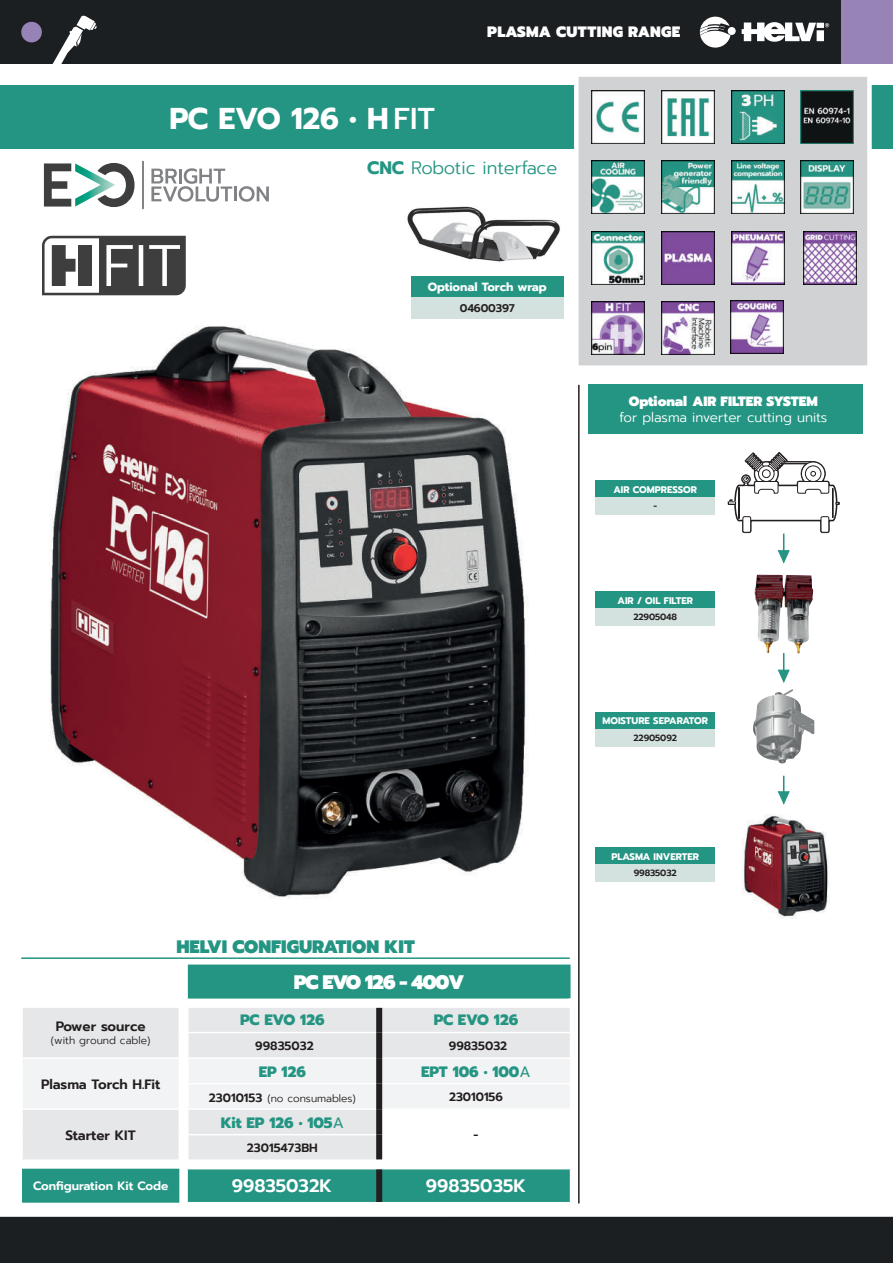
<style>
.page{position:relative;width:893px;height:1263px;background:#fff}
.page>*{position:absolute;margin:0;border:0;box-sizing:border-box;transform-origin:0 0}
.t1{font:700 30px "Prompt";letter-spacing:-.005em;color:#fff}
.t2{font:900 19.5px "Prompt";letter-spacing:-.05em;color:#fff}
.t3{font:900 18px "Prompt";color:#259583}
.t4{font:300 18px "Prompt";color:#259583}
.t5{font:600 18px "Prompt";color:#fff}
.t6{font:800 15px "Prompt";color:#259583}
.t7{font:900 15px "Prompt";letter-spacing:.02em;color:#fff}
.t8{font:600 13.5px "Prompt";color:#231f20}
.t9{font:300 13.5px "Prompt";color:#fff}
.t10{font:900 13.5px "Prompt";color:#fff}
.t11{font:600 12px "Prompt";color:#231f20}
.t12{font:600 12px "Prompt";color:#fff}
.t13{font:700 11.85px "Prompt";color:#fff}
.t14{font:600 11.1px "Prompt";letter-spacing:-.015em;color:#231f20}
.t15{font:300 10.5px "Prompt";color:#231f20}
.t16{font:700 9.6px "Prompt";color:#fff}
.t17{font:600 9px "Prompt";letter-spacing:-.015em;color:#231f20}
.s1{font-weight:500}
.s2{font-weight:700}
.s3{font-weight:400}
.s4{font-weight:600;font-size:12px}
</style>
<div class="page">
<div style="left:0;top:1217px;width:893px;height:46px;background:#1b1f22"></div>
<div style="left:0;top:0;width:842px;height:64px;background:#1b1f22"></div>
<div style="left:21px;top:22px;width:21px;height:20px;background:#9783b6;border-radius:50%"></div>
<div style="left:842px;top:0;width:51px;height:64px;background:#9783b6"></div>
<svg style="left:700px;top:16px;width:36px;height:32px"></svg>
<svg style="left:742px;top:22px;width:87px;height:20px"></svg>
<hr style="left:578px;top:385px;width:2px;height:818px;background:#231f20">
<div style="left:0;top:85px;width:893px;height:64px;background:#259583"></div>
<svg style="left:52px;top:16px;width:45px;height:48px"></svg>
<div style="left:574px;top:72px;width:298px;height:298px;background:#d1d2d4;border:4px solid #fff"></div>
<hr style="left:21px;top:957px;width:549px;height:2px;background:#259583">
<svg style="left:22px;top:964px;width:549px;height:239px;fill:#259583"></svg>
<div style="left:568px;top:998px;width:6px;height:8px;background:#fff"></div>
<svg style="left:22px;top:1006px;width:549px;height:155px"></svg>
<hr style="left:188px;top:1159px;width:191px;height:2px;background:#fff">
<hr style="left:379px;top:1159px;width:192px;height:2px;background:#fff">
<hr style="left:188px;top:1168px;width:191px;height:1px;background:#fff">
<hr style="left:379px;top:1168px;width:192px;height:1px;background:#fff">
<hr style="left:570px;top:1169px;width:1px;height:33px;background:#fff">
<hr style="left:188px;top:1202px;width:191px;height:1px;background:#fff">
<hr style="left:379px;top:1202px;width:192px;height:1px;background:#fff">
<div style="left:376px;top:1008px;width:6px;height:24px;background:#231f20"></div>
<div style="left:376px;top:1032px;width:6px;height:26px;background:#231f20"></div>
<div style="left:376px;top:1058px;width:6px;height:26px;background:#231f20"></div>
<div style="left:376px;top:1084px;width:6px;height:25px;background:#231f20"></div>
<div style="left:376px;top:1109px;width:6px;height:26px;background:#231f20"></div>
<div style="left:376px;top:1135px;width:6px;height:24px;background:#231f20"></div>
<div style="left:376px;top:1169px;width:6px;height:33px;background:#231f20"></div>
<img style="left:592px;top:91px;width:53px;height:53px">
<img style="left:661px;top:161px;width:54px;height:53px">
<img style="left:803px;top:231px;width:53px;height:53px">
<img style="left:661px;top:91px;width:54px;height:53px">
<img style="left:731px;top:91px;width:53px;height:53px">
<img style="left:731px;top:161px;width:53px;height:53px">
<img style="left:661px;top:231px;width:54px;height:53px">
<img style="left:592px;top:231px;width:53px;height:53px">
<img style="left:592px;top:302px;width:53px;height:53px">
<img style="left:661px;top:302px;width:54px;height:53px">
<img style="left:801px;top:161px;width:53px;height:53px">
<img style="left:731px;top:231px;width:53px;height:53px">
<img style="left:592px;top:161px;width:53px;height:53px">
<img style="left:49px;top:326px;width:480px;height:573px">
<img style="left:742px;top:815px;width:87px;height:104px">
<hr style="left:142px;top:161px;width:2px;height:48px;background:#3e3e3f">
<svg style="left:151px;top:168px;width:81px;height:34px"></svg>
<hr style="left:234px;top:186px;width:3px;height:15px;background:#808285">
<svg style="left:239px;top:186px;width:30px;height:16px"></svg>
<svg style="left:44px;top:163px;width:91px;height:44px"></svg>
<div style="left:596px;top:481px;width:119px;height:17px;background:#259583"></div>
<div style="left:596px;top:498px;width:119px;height:17px;background:#d3e2de"></div>
<div style="left:596px;top:592px;width:119px;height:17px;background:#259583"></div>
<div style="left:596px;top:609px;width:119px;height:17px;background:#d3e2de"></div>
<div style="left:596px;top:712px;width:119px;height:17px;background:#259583"></div>
<div style="left:596px;top:729px;width:119px;height:17px;background:#d3e2de"></div>
<div style="left:596px;top:847px;width:119px;height:17px;background:#259583"></div>
<div style="left:596px;top:864px;width:119px;height:17px;background:#d3e2de"></div>
<div style="left:588px;top:385px;width:275px;height:49px;background:#259583"></div>
<svg style="left:727px;top:452px;width:113px;height:112px"></svg>
<svg style="left:777px;top:654px;width:13px;height:29px"></svg>
<svg style="left:777px;top:776px;width:13px;height:29px"></svg>
<img style="left:754px;top:575px;width:55px;height:79px">
<img style="left:753px;top:689px;width:61px;height:74px">
<div style="left:411px;top:276px;width:153px;height:21px;background:#259583"></div>
<div style="left:411px;top:297px;width:153px;height:22px;background:#d3e2de"></div>
<img style="left:407px;top:206px;width:153px;height:56px">
<svg style="left:42px;top:236px;width:144px;height:59px"></svg>
<div style="left:78px;top:245px;width:14px;height:41px;background:#3e3e3f"></div>
<img style="left:730px;top:301px;width:54px;height:53px">
<img style="left:801px;top:90px;width:53px;height:54px">
<h1 class="t1" style="left:169px;top:96px;width:267px">PC EVO 126 • H <span class="s1">FIT</span></h1>
<h3 class="t7" style="left:487px;top:20px;width:195px">PLASMA CUTTING RANGE</h3>
<h3 class="t4" style="left:367px;top:156px;width:192px"><span class="s2">CNC</span> Robotic interface</h3>
<p class="t13" style="left:428px;top:278px;width:121px">Optional Torch wrap</p>
<p class="t14" style="left:460px;top:300px;width:56px">04600397</p>
<h3 class="t8" style="left:56px;top:1017px;width:91px">Power source</h3>
<p class="t15" style="left:51px;top:1033px;width:101px">(with ground cable)</p>
<h3 class="t8" style="left:41px;top:1074px;width:121px">Plasma Torch H.Fit</h3>
<h3 class="t8" style="left:66px;top:1125px;width:72px">Starter KIT</h3>
<h3 class="t3" style="left:176px;top:933px;width:240px">HELVI CONFIGURATION KIT</h3>
<h2 class="t2" style="left:294px;top:967px;width:172px">PC EVO 126 - 400V</h2>
<h3 class="t6" style="left:240px;top:1009px;width:86px">PC EVO 126</h3>
<h3 class="t6" style="left:434px;top:1009px;width:86px">PC EVO 126</h3>
<p class="t11" style="left:255px;top:1037px;width:60px">99835032</p>
<p class="t11" style="left:449px;top:1037px;width:60px">99835032</p>
<h3 class="t6" style="left:259px;top:1060px;width:49px">EP 126</h3>
<h3 class="t6" style="left:421px;top:1060px;width:111px">EPT 106 • 100<span class="s3">A</span></h3>
<p class="t15" style="left:209px;top:1091px;width:148px"><span class="s4">23010153</span> (no consumables)</p>
<p class="t11" style="left:449px;top:1088px;width:55px">23010156</p>
<h3 class="t6" style="left:221px;top:1111px;width:125px">Kit EP 126 • 105<span class="s3">A</span></h3>
<p class="t11" style="left:247px;top:1139px;width:72px">23015473BH</p>
<p class="t11" style="left:474px;top:1126px;width:6px">-</p>
<p class="t12" style="left:33px;top:1177px;width:137px">Configuration Kit Code</p>
<h3 class="t5" style="left:232px;top:1173px;width:102px">99835032K</h3>
<h3 class="t5" style="left:426px;top:1173px;width:102px">99835035K</h3>
<h3 class="t10" style="left:629px;top:391px;width:190px">Optional AIR FILTER SYSTEM</h3>
<h3 class="t9" style="left:619px;top:408px;width:210px">for plasma inverter cutting units</h3>
<p class="t16" style="left:613px;top:482px;width:85px">AIR COMPRESSOR</p>
<p class="t17" style="left:653px;top:500px;width:5px">-</p>
<p class="t16" style="left:617px;top:593px;width:77px">AIR / OIL FILTER</p>
<p class="t17" style="left:633px;top:610px;width:45px">22905048</p>
<p class="t16" style="left:602px;top:714px;width:107px">MOISTURE SEPARATOR</p>
<p class="t17" style="left:633px;top:731px;width:45px">22905092</p>
<p class="t16" style="left:611px;top:849px;width:89px">PLASMA INVERTER</p>
<p class="t17" style="left:634px;top:866px;width:44px">99835032</p>
</div>
